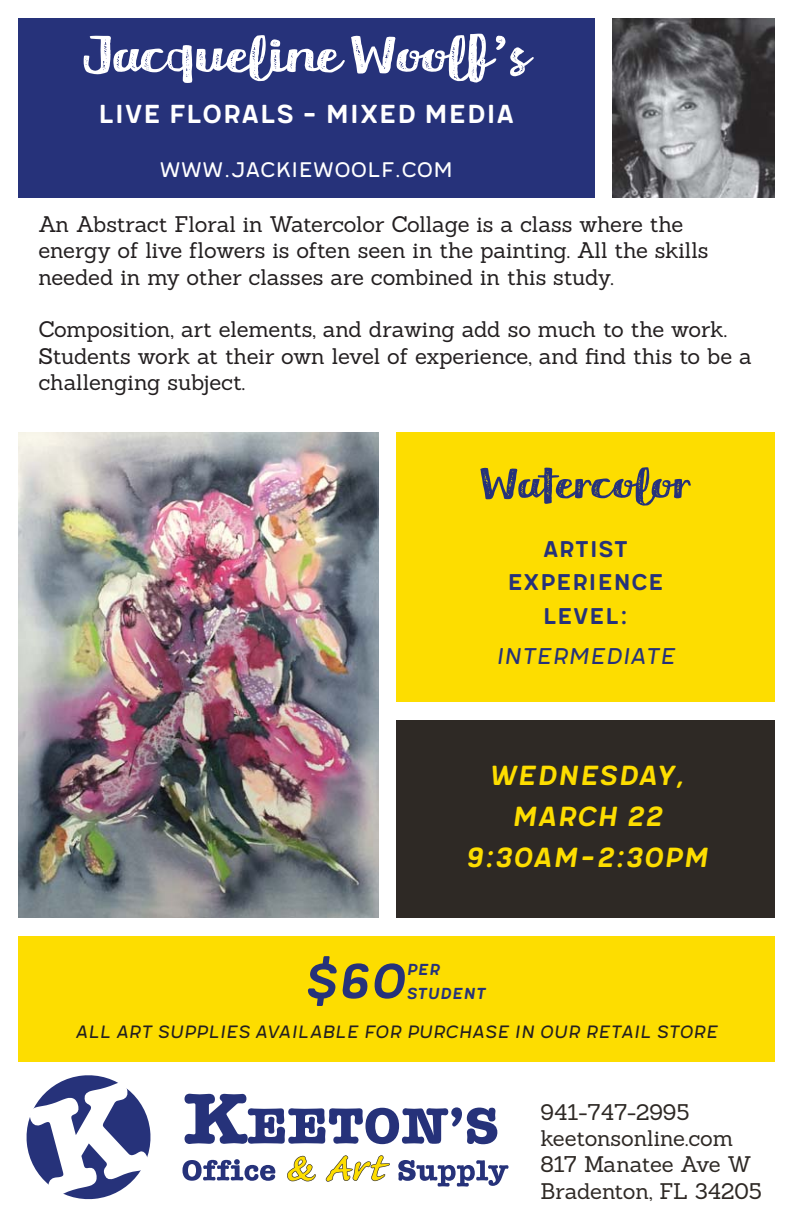
<style>
.page{position:relative;width:793px;height:1224px;background:#fff}
.page>*{position:absolute;margin:0;border:0;box-sizing:border-box;transform-origin:0 0}
.t1{font:60px "Meltow Brush Rust";color:#fff}
.t2{font:italic 60px "Meltow San 200";color:#26327a}
.t3{font:50px "Meltow Brush Rust";color:#26327a}
.t4{font:italic 34px/40.8px "Meltow San 200";color:#fddd00;text-align:center}
.t5{font:32px "Meltow San 200";color:#fff}
.t6{font:28px/33.6px "Meltow San 200";color:#26327a;text-align:center}
.t7{font:italic 28px "Meltow San 100";color:#26327a}
.t8{font:26px "Meltow San 100";color:#fff}
.t9{font:22px/26.4px "Sanchez";letter-spacing:-.005em;color:#231f20}
.t10{font:22px/26.4px "Sanchez";color:#2e2925}
.t11{font:italic 22px "Meltow San 100";color:#231f20}
.t12{font:italic 19.6px/23.6px "Meltow San 200";color:#26327a}
</style>
<div class="page">
<div style="left:18px;top:936px;width:756px;height:126px;background:#fddd00"></div>
<div style="left:396px;top:720px;width:378px;height:198px;background:#2e2925"></div>
<svg style="left:26px;top:1075px;width:125px;height:125px"></svg>
<svg style="left:184px;top:1094px;width:313px;height:50px"></svg>
<svg style="left:182px;top:1159px;width:93px;height:22px"></svg>
<svg style="left:287px;top:1156px;width:29px;height:25px"></svg>
<svg style="left:326px;top:1155px;width:64px;height:27px"></svg>
<svg style="left:398px;top:1160px;width:110px;height:27px"></svg>
<div style="left:396px;top:432px;width:378px;height:270px;background:#fddd00"></div>
<div style="left:18px;top:18px;width:576px;height:180px;background:#26327a"></div>
<img style="left:612px;top:18px;width:162px;height:180px">
<img style="left:19px;top:432px;width:359px;height:486px">
<h1 class="t1" style="left:82px;top:16px;width:449px">Jacqueline Woolf’s</h1>
<h3 class="t5" style="left:98px;top:93px;width:418px">live florals - mixed media</h3>
<p class="t8" style="left:159px;top:152px;width:295px">www.jackiewoolf.com</p>
<p class="t9" style="left:38px;top:213px;width:671px">An Abstract Floral in Watercolor Collage is a class where the energy of live flowers is often seen in the painting. All the skills needed in my other classes are combined in this study.</p>
<p class="t9" style="left:38px;top:319px;width:715px">Composition, art elements, and drawing add so much to the work.<br>Students work at their own level of experience, and find this to be a challenging subject.</p>
<h2 class="t3" style="left:479px;top:451px;width:213px">Watercolor</h2>
<p class="t6" style="left:507px;top:530px;width:158px">artist experience level:</p>
<p class="t7" style="left:495px;top:638px;width:181px">intermediate</p>
<h3 class="t4" style="left:465px;top:753px;width:245px">wednesday, march 22<br>9:30am-2:30pm</h3>
<h1 class="t2" style="left:303px;top:942px;width:103px">$60</h1>
<p class="t12" style="left:406px;top:957px;width:81px">per student</p>
<p class="t11" style="left:75px;top:1018px;width:644px">all art supplies available for purchase in our retail store</p>
<p class="t10" style="left:540px;top:1101px;width:223px">941-747-2995 keetonsonline.com<br>817 Manatee Ave W<br>Bradenton, FL 34205</p>
</div>
